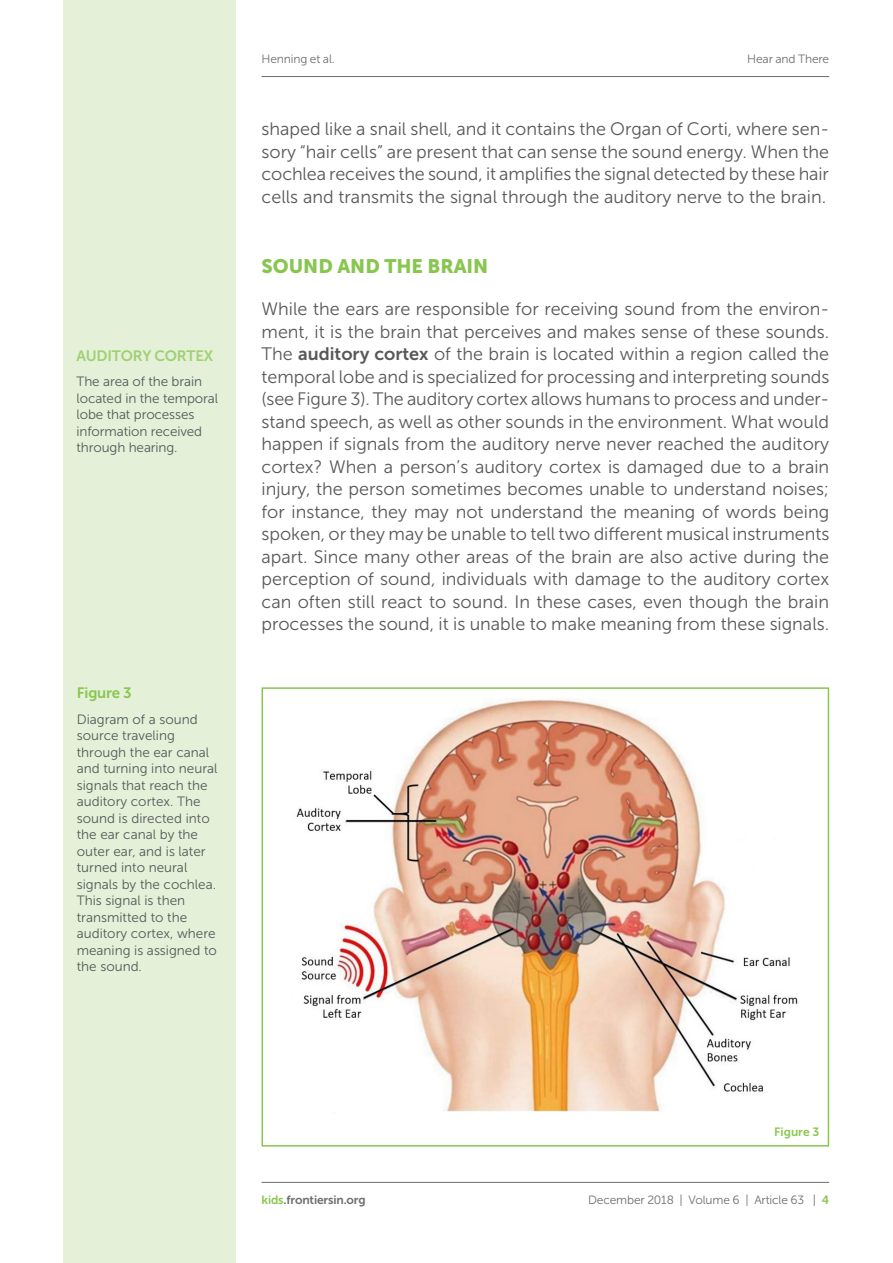
<style>
.page{position:relative;width:893px;height:1263px;background:#fff}
.page>*{position:absolute;margin:0;border:0;box-sizing:border-box;transform-origin:0 0}
.ART_kids_tx_title1{font:19.5px "Museo Sans 900";color:#89c650}
.ART_kids_tx{font:18px/22.5px "Museo Sans 300";color:#57585a;text-align:justify}
.t1{font:15px "Museo Sans 700";letter-spacing:-.01em;color:#a1d072}
.t2{font:15px "Museo Sans 700";letter-spacing:-.01em;color:#89c650}
.t3{font:13.5px/16.5px "Museo Sans 300";color:#57585a}
.t4{font:12px "Museo Sans 300";letter-spacing:-.015em;color:#6c6d70}
.t5{font:12px "Museo Sans 700";letter-spacing:-.01em;color:#6c6d70}
.t6{font:12px "Museo Sans 700";color:#89c650}
.s1{font-family:"Museo Sans 700"}
.s2{color:#89c650}
.s3{font-family:"Museo Sans 700";color:#89c650}
</style>
<div class="page">
<hr style="left:261px;top:76px;width:568px;height:1px;background:#6c6d70">
<div style="left:64px;top:0;width:172px;height:1263px;background:#e4f0d8"></div>
<hr style="left:261px;top:1182px;width:568px;height:1px;background:#6c6d70">
<div style="left:261px;top:687px;width:568px;height:459px;background:#fff;border:2px solid #89c650"></div>
<img style="left:296px;top:699px;width:502px;height:413px">
<p class="t1" style="left:77px;top:347px;width:138px">AUDITORY CORTEX</p>
<p class="t3" style="left:77px;top:373px;width:143px">The area of the brain located in the temporal lobe that processes information received through hearing.</p>
<p class="t2" style="left:77px;top:685px;width:56px">Figure 3</p>
<p class="t3" style="left:77px;top:711px;width:142px">Diagram of a sound source traveling through the ear canal and turning into neural signals that reach the auditory cortex. The sound is directed into the ear canal by the outer ear, and is later turned into neural signals by the cochlea.<br>This signal is then transmitted to the auditory cortex, where meaning is assigned to the sound.</p>
<p class="t4" style="left:261px;top:52px;width:75px">Henning et al.</p>
<p class="t4" style="left:747px;top:52px;width:83px">Hear and There</p>
<p class="ART_kids_tx" style="left:261px;top:118px;width:569px">shaped like a snail shell, and it contains the Organ of Corti, where sen&shy;sory “hair cells” are present that can sense the sound energy. When the cochlea receives the sound, it amplifies the signal detected by these hair cells and transmits the signal through the auditory nerve to the brain.</p>
<p class="ART_kids_tx_title1" style="left:261px;top:255px;width:228px">SOUND AND THE BRAIN</p>
<p class="ART_kids_tx" style="left:261px;top:298px;width:569px">While the ears are responsible for receiving sound from the environ&shy;ment, it is the brain that perceives and makes sense of these sounds.<br>The <span class="s1">auditory cortex</span> of the brain is located within a region called the temporal lobe and is specialized for processing and interpreting sounds (see Figure 3). The auditory cortex allows humans to process and under&shy;stand speech, as well as other sounds in the environment. What would happen if signals from the auditory nerve never reached the auditory cortex? When a person’s auditory cortex is damaged due to a brain injury, the person sometimes becomes unable to understand noises; for instance, they may not understand the meaning of words being spoken, or they may be unable to tell two different musical instruments apart. Since many other areas of the brain are also active during the perception of sound, individuals with damage to the auditory cortex can often still react to sound. In these cases, even though the brain processes the sound, it is unable to make meaning from these signals.</p>
<p class="t6" style="left:774px;top:1125px;width:47px">Figure 3</p>
<p class="t5" style="left:261px;top:1193px;width:106px"><span class="s2">kids</span>.frontiersin.org</p>
<p class="t4" style="left:588px;top:1193px;width:243px">December 2018 | Volume 6 | Article 63 | <span class="s3">4</span></p>
</div>
